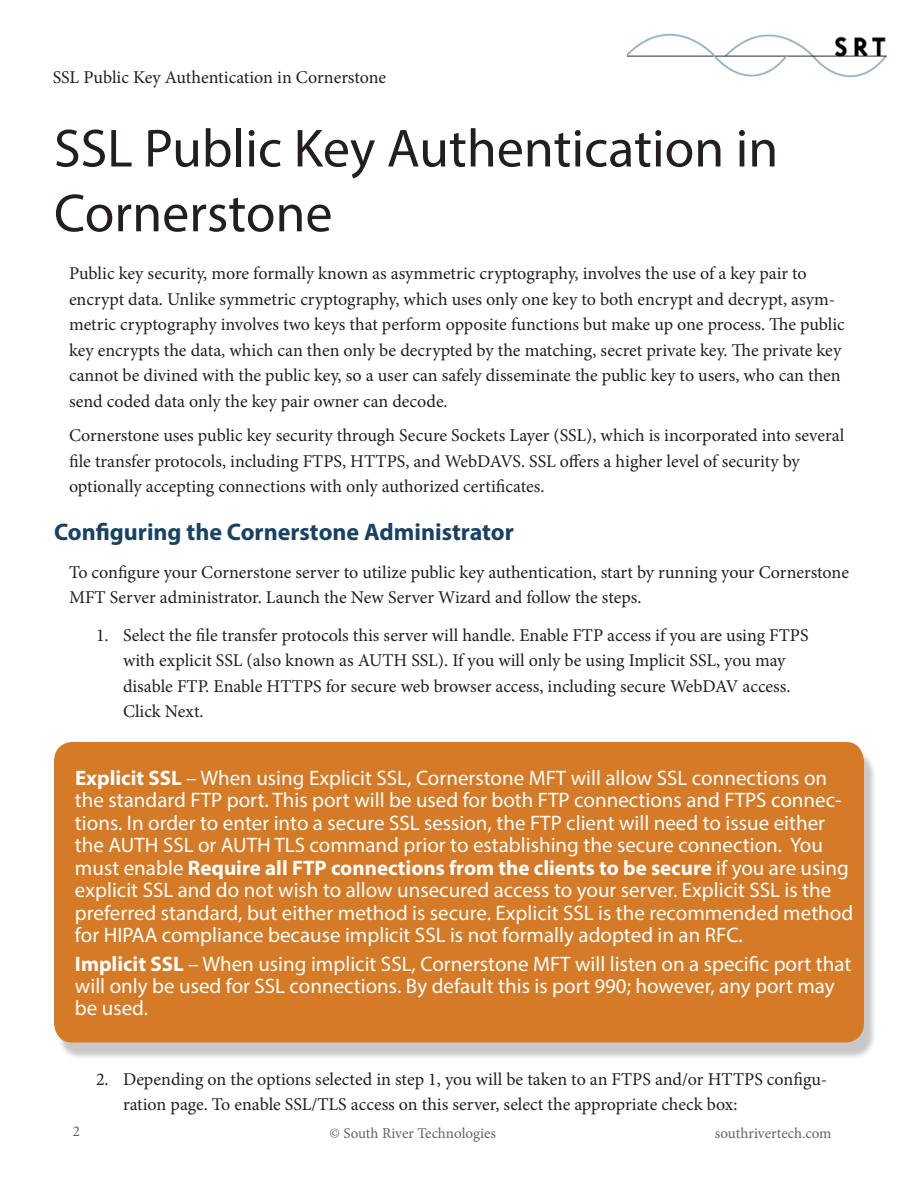
<style>
.page{position:relative;width:918px;height:1188px;background:#fff}
.page>*{position:absolute;margin:0;border:0;box-sizing:border-box;transform-origin:0 0}
.Heading_1{font:54px/64.8px "Myriad Pro";color:#231f20}
.Heading_2{font:700 24px "Myriad Pro";color:#194262}
.Note{font:21px/22.5px "Myriad Pro";color:#fff}
.t1{font:18px/25.5px "Minion Pro";color:#231f20}
.Small_Text{font:15px "Minion Pro";color:#636366}
.s1{font-weight:700}
</style>
<div class="page">
<img style="left:628px;top:33px;width:259px;height:45px">
<div style="left:56px;top:750px;width:821px;height:310px;background:#231f20;opacity:.25"></div>
<div style="left:54px;top:742px;width:810px;height:301px;background:#d57a27;border-radius:19px"></div>
<p class="t1" style="left:53px;top:65px;width:335px">SSL Public Key Authentication in Cornerstone</p>
<p class="Heading_1" style="left:54px;top:115px;width:726px">SSL Public Key Authentication in<br>Cornerstone</p>
<p class="t1" style="left:69px;top:261px;width:777px">Public key security, more formally known as asymmetric cryptography, involves the use of a key pair to encrypt data. Unlike symmetric cryptography, which uses only one key to both encrypt and decrypt, asym&shy;metric cryptography involves two keys that perform opposite functions but make up one process. The public key encrypts the data, which can then only be decrypted by the matching, secret private key. The private key cannot be divined with the public key, so a user can safely disseminate the public key to users, who can then send coded data only the key pair owner can decode.</p>
<p class="t1" style="left:69px;top:423px;width:777px">Cornerstone uses public key security through Secure Sockets Layer (SSL), which is incorporated into several file transfer protocols, including FTPS, HTTPS, and WebDAVS. SSL offers a higher level of security by optionally accepting connections with only authorized certificates.</p>
<p class="Heading_2" style="left:54px;top:517px;width:461px">Configuring the Cornerstone Administrator</p>
<p class="t1" style="left:69px;top:559px;width:781px">To configure your Cornerstone server to utilize public key authentication, start by running your Cornerstone<br>MFT Server administrator. Launch the New Server Wizard and follow the steps.</p>
<p class="t1" style="left:123px;top:622px;width:687px;text-indent:-27px">1. Select the file transfer protocols this server will handle. Enable FTP access if you are using FTPS with explicit SSL (also known as AUTH SSL). If you will only be using Implicit SSL, you may disable FTP. Enable HTTPS for secure web browser access, including secure WebDAV access.<br>Click Next.</p>
<p class="Note" style="left:75px;top:766px;width:780px"><span class="s1">Explicit SSL</span> – When using Explicit SSL, Cornerstone MFT will allow SSL connections on the standard FTP port. This port will be used for both FTP connections and FTPS connec&shy;tions. In order to enter into a secure SSL session, the FTP client will need to issue either the AUTH SSL or AUTH TLS command prior to establishing the secure connection. You must enable <span class="s1">Require all FTP connections from the clients to be secure</span> if you are using explicit SSL and do not wish to allow unsecured access to your server. Explicit SSL is the preferred standard, but either method is secure. Explicit SSL is the recommended method for HIPAA compliance because implicit SSL is not formally adopted in an RFC.</p>
<p class="Note" style="left:75px;top:952px;width:778px"><span class="s1">Implicit SSL</span> – When using implicit SSL, Cornerstone MFT will listen on a specific port that will only be used for SSL connections. By default this is port 990; however, any port may be used.</p>
<p class="t1" style="left:123px;top:1066px;width:706px;text-indent:-27px">2. Depending on the options selected in step 1, you will be taken to an FTPS and/or HTTPS configu&shy;ration page. To enable SSL/TLS access on this server, select the appropriate check box:</p>
<p class="Small_Text" style="left:73px;top:1121px;width:9px">2</p>
<p class="Small_Text" style="left:715px;top:1123px;width:118px">southrivertech.com</p>
<p class="Small_Text" style="left:329px;top:1123px;width:168px">© South River Technologies</p>
</div>
